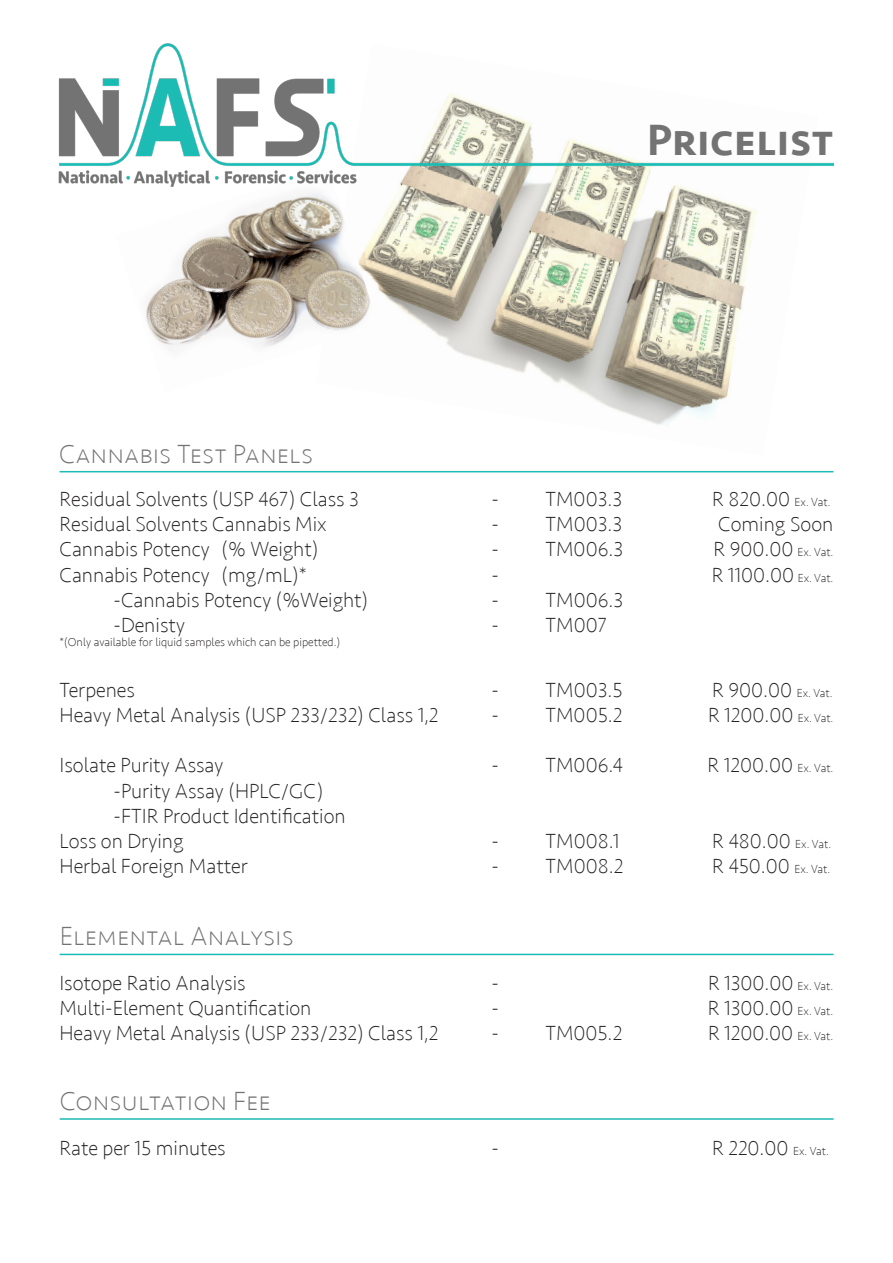
<style>
.page{position:relative;width:893px;height:1263px;background:#fff}
.page>*{position:absolute;margin:0;border:0;box-sizing:border-box;transform-origin:0 0}
.t1{font:500 45px "Seravek";color:#737374}
.t2{font:200 27px "Seravek";color:#737374}
.t3{font:200 21px "Seravek";color:#231f20}
.t4{font:200 12px "Seravek";color:#231f20}
.s1{font-size:12px}
</style>
<div class="page">
<img style="left:378px;top:197px;width:379px;height:229px">
<hr style="left:60px;top:471px;width:773px;height:1px;background:#1cbbb4">
<hr style="left:60px;top:954px;width:774px;height:1px;background:#1cbbb4">
<img style="left:145px;top:197px;width:233px;height:150px">
<img style="left:58px;top:43px;width:775px;height:154px">
<hr style="left:60px;top:1118px;width:774px;height:2px;background:#1cbbb4">
<p class="t2" style="left:59px;top:438px;width:255px">Cannabis Test Panels</p>
<p class="t1" style="left:647px;top:112px;width:188px">Pricelist</p>
<p class="t3" style="left:60px;top:487px;width:301px">Residual Solvents (USP 467) Class 3</p>
<p class="t3" style="left:492px;top:487px;width:132px">- TM003.3</p>
<p class="t3" style="left:712px;top:487px;width:120px">R 820.00 <span class="s1">Ex. Vat.</span></p>
<p class="t3" style="left:60px;top:512px;width:269px">Residual Solvents Cannabis Mix</p>
<p class="t3" style="left:492px;top:512px;width:132px">- TM003.3</p>
<p class="t3" style="left:718px;top:512px;width:117px">Coming Soon</p>
<p class="t3" style="left:60px;top:537px;width:260px">Cannabis Potency (% Weight)</p>
<p class="t3" style="left:492px;top:537px;width:133px">- TM006.3</p>
<p class="t3" style="left:713px;top:537px;width:122px">R 900.00 <span class="s1">Ex. Vat.</span></p>
<p class="t3" style="left:60px;top:562px;width:249px">Cannabis Potency (mg/mL)*</p>
<p class="t3" style="left:492px;top:562px;width:9px">-</p>
<p class="t3" style="left:712px;top:562px;width:123px">R 1100.00 <span class="s1">Ex. Vat.</span></p>
<p class="t3" style="left:114px;top:587px;width:256px">-Cannabis Potency (%Weight)</p>
<p class="t3" style="left:492px;top:587px;width:133px">- TM006.3</p>
<p class="t3" style="left:114px;top:613px;width:73px">-Denisty</p>
<p class="t3" style="left:491px;top:613px;width:117px">- TM007</p>
<p class="t4" style="left:60px;top:635px;width:282px">*(Only available for liquid samples which can be pipetted.)</p>
<p class="t3" style="left:60px;top:677px;width:77px">Terpenes</p>
<p class="t3" style="left:491px;top:677px;width:132px">- TM003.5</p>
<p class="t3" style="left:712px;top:677px;width:122px">R 900.00 <span class="s1">Ex. Vat.</span></p>
<p class="t3" style="left:60px;top:703px;width:380px">Heavy Metal Analysis (USP 233/232) Class 1,2</p>
<p class="t3" style="left:492px;top:703px;width:132px">- TM005.2</p>
<p class="t3" style="left:708px;top:703px;width:127px">R 1200.00 <span class="s1">Ex. Vat.</span></p>
<p class="t3" style="left:60px;top:753px;width:165px">Isolate Purity Assay</p>
<p class="t3" style="left:492px;top:753px;width:133px">- TM006.4</p>
<p class="t3" style="left:707px;top:753px;width:127px">R 1200.00 <span class="s1">Ex. Vat.</span></p>
<p class="t3" style="left:114px;top:778px;width:211px">-Purity Assay (HPLC/GC)</p>
<p class="t3" style="left:114px;top:803px;width:234px">-FTIR Product Identification</p>
<p class="t3" style="left:60px;top:829px;width:125px">Loss on Drying</p>
<p class="t3" style="left:491px;top:829px;width:130px">- TM008.1</p>
<p class="t3" style="left:712px;top:829px;width:121px">R 480.00 <span class="s1">Ex. Vat.</span></p>
<p class="t3" style="left:60px;top:854px;width:190px">Herbal Foreign Matter</p>
<p class="t3" style="left:491px;top:854px;width:133px">- TM008.2</p>
<p class="t3" style="left:712px;top:854px;width:120px">R 450.00 <span class="s1">Ex. Vat.</span></p>
<p class="t2" style="left:60px;top:920px;width:236px">Elemental Analysis</p>
<p class="t3" style="left:59px;top:970px;width:188px">Isotope Ratio Analysis</p>
<p class="t3" style="left:491px;top:970px;width:9px">-</p>
<p class="t3" style="left:708px;top:970px;width:127px">R 1300.00 <span class="s1">Ex. Vat.</span></p>
<p class="t3" style="left:59px;top:996px;width:254px">Multi-Element Quantification</p>
<p class="t3" style="left:491px;top:996px;width:9px">-</p>
<p class="t3" style="left:708px;top:996px;width:127px">R 1300.00 <span class="s1">Ex. Vat.</span></p>
<p class="t3" style="left:59px;top:1021px;width:380px">Heavy Metal Analysis (USP 233/232) Class 1,2</p>
<p class="t3" style="left:491px;top:1021px;width:132px">- TM005.2</p>
<p class="t3" style="left:708px;top:1021px;width:127px">R 1200.00 <span class="s1">Ex. Vat.</span></p>
<p class="t2" style="left:60px;top:1085px;width:213px">Consultation Fee</p>
<p class="t3" style="left:59px;top:1135px;width:168px">Rate per 15 minutes</p>
<p class="t3" style="left:491px;top:1135px;width:9px">-</p>
<p class="t3" style="left:712px;top:1135px;width:118px">R 220.00 <span class="s1">Ex. Vat.</span></p>
</div>
